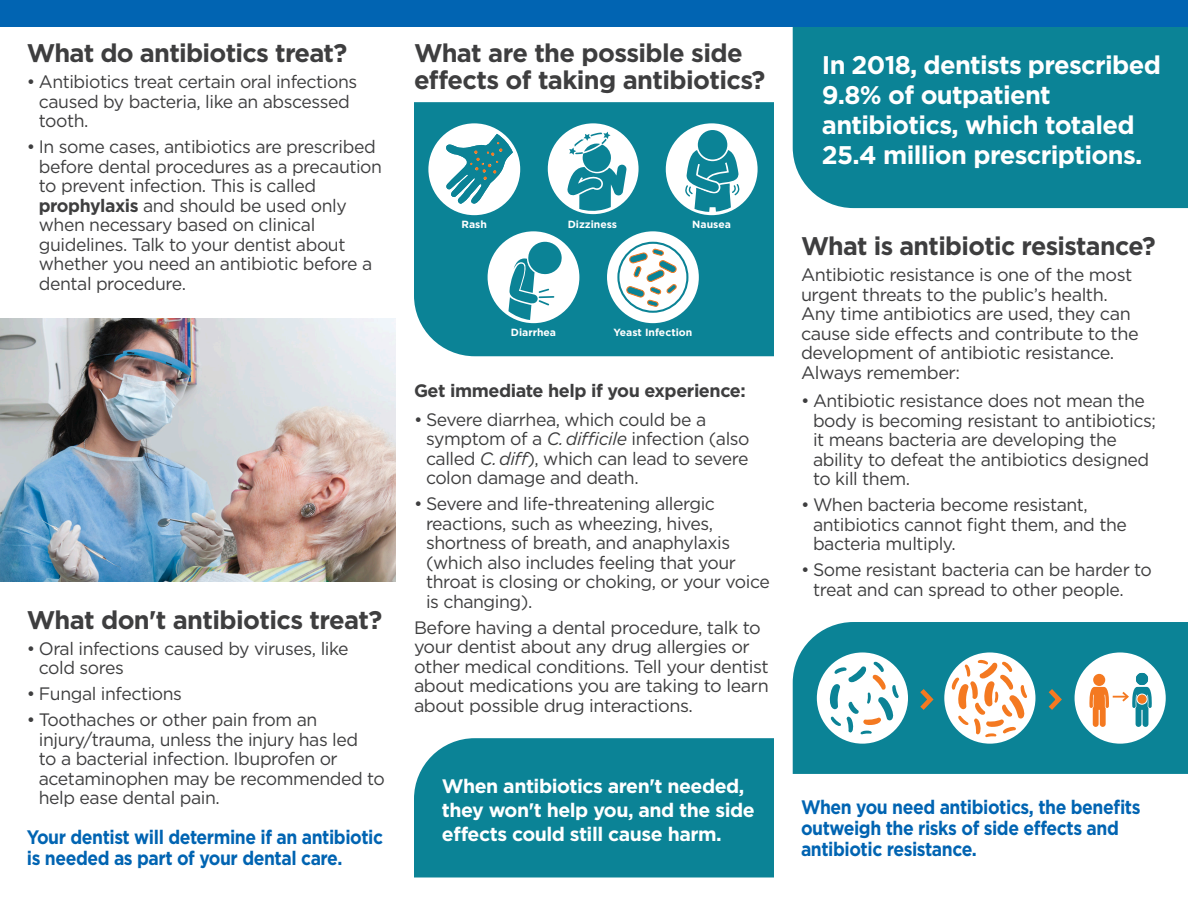
<style>
.page{position:relative;width:1188px;height:918px;background:#fff}
.page>*{position:absolute;margin:0;border:0;box-sizing:border-box;transform-origin:0 0}
.SubHead{font:700 25.5px/27px "Gotham";letter-spacing:-.025em;color:#3e3e3f}
.Call_Out_box{font:700 25.5px/30px "Gotham";letter-spacing:-.025em;color:#fff}
.t1{font:700 19.5px/21px "Gotham";letter-spacing:-.025em;color:#0164b2;scale:.9 1}
.Call_Out_box-2{font:700 19.5px/24px "Gotham";letter-spacing:-.025em;color:#fff}
.Body_Copy{font:18px/19.5px "Gotham";letter-spacing:-.025em;color:#3e3e3f}
.Body_Copy-2{font:700 18px "Gotham";letter-spacing:-.025em;color:#3e3e3f}
.t2{font:700 10.5px "Gotham";color:#fff}
.s1{font-weight:700}
.s2{font-style:italic}
</style>
<div class="page">
<div style="left:414px;top:102px;width:360px;height:254px;background:#0b8396"></div>
<div style="left:428px;top:123px;width:92px;height:92px;background:#fff;border-radius:50%"></div>
<svg style="left:446px;top:134px;width:67px;height:70px"></svg>
<div style="left:548px;top:123px;width:91px;height:91px;background:#fff;border-radius:50%"></div>
<svg style="left:567px;top:132px;width:60px;height:80px"></svg>
<div style="left:666px;top:123px;width:92px;height:92px;background:#fff;border-radius:50%"></div>
<svg style="left:685px;top:150px;width:55px;height:62px"></svg>
<div style="left:698px;top:130px;width:29px;height:30px;background:#0b8396;border-radius:15px"></div>
<div style="left:488px;top:231px;width:91px;height:92px;background:#fff;border-radius:50%"></div>
<svg style="left:508px;top:242px;width:55px;height:78px"></svg>
<div style="left:607px;top:231px;width:92px;height:92px;background:#fff;border-radius:50%"></div>
<div style="left:617px;top:242px;width:71px;height:71px;border:2px solid #0b8396;border-radius:50%"></div>
<svg style="left:626px;top:248px;width:52px;height:59px"></svg>
<div style="left:793px;top:27px;width:395px;height:181px;background:#0b8396"></div>
<div style="left:0;top:0;width:1188px;height:27px;background:#0164b2"></div>
<div style="left:793px;top:622px;width:395px;height:152px;background:#0b8396"></div>
<svg style="left:915px;top:684px;width:22px;height:31px"></svg>
<svg style="left:1044px;top:684px;width:21px;height:31px"></svg>
<div style="left:817px;top:652px;width:91px;height:92px;background:#fff;border-radius:50%"></div>
<svg style="left:829px;top:662px;width:70px;height:72px"></svg>
<div style="left:944px;top:652px;width:91px;height:92px;background:#fff;border-radius:50%"></div>
<svg style="left:951px;top:660px;width:76px;height:77px"></svg>
<div style="left:1075px;top:652px;width:91px;height:92px;background:#fff;border-radius:50%"></div>
<div style="left:1093px;top:674px;width:12px;height:12px;background:#f47921;border-radius:6px"></div>
<svg style="left:1089px;top:687px;width:63px;height:40px"></svg>
<div style="left:1136px;top:673px;width:12px;height:12px;background:#0b8396;border-radius:6px"></div>
<div style="left:1137px;top:694px;width:10px;height:10px;background:#f47921;border-radius:50%"></div>
<div style="left:1137px;top:694px;width:10px;height:10px;border:1px solid #fff;border-radius:50%"></div>
<img style="left:0;top:318px;width:395px;height:263px">
<div style="left:414px;top:738px;width:360px;height:139px;background:#0b8396"></div>
<p class="SubHead" style="left:27px;top:40px;width:322px">What do antibiotics treat?</p>
<p class="Body_Copy" style="left:39px;top:72px;width:320px;text-indent:-12px">• Antibiotics treat certain oral infections caused by bacteria, like an abscessed tooth.</p>
<p class="Body_Copy" style="left:39px;top:137px;width:345px;text-indent:-12px">• In some cases, antibiotics are prescribed before dental procedures as a precaution to prevent infection. This is called <span class="s1">prophylaxis</span> and should be used only when necessary based on clinical guidelines. Talk to your dentist about whether you need an antibiotic before a dental procedure.</p>
<p class="SubHead" style="left:27px;top:606px;width:357px">What don't antibiotics treat?</p>
<p class="Body_Copy" style="left:39px;top:638px;width:311px;text-indent:-12px">• Oral infections caused by viruses, like cold sores</p>
<p class="Body_Copy" style="left:27px;top:684px;width:157px">• Fungal infections</p>
<p class="Body_Copy" style="left:39px;top:710px;width:348px;text-indent:-12px">• Toothaches or other pain from an injury/trauma, unless the injury has led<br>to a bacterial infection. Ibuprofen or acetaminophen may be recommended to help ease dental pain.</p>
<p class="SubHead" style="left:414px;top:40px;width:353px">What are the possible side effects of taking antibiotics?</p>
<p class="t2" style="left:462px;top:218px;width:27px">Rash</p>
<p class="t2" style="left:568px;top:218px;width:51px">Dizziness</p>
<p class="t2" style="left:692px;top:218px;width:40px">Nausea</p>
<p class="t2" style="left:511px;top:326px;width:47px">Diarrhea</p>
<p class="t2" style="left:614px;top:326px;width:80px">Yeast Infection</p>
<p class="Body_Copy-2" style="left:414px;top:379px;width:333px">Get immediate help if you experience:</p>
<p class="Body_Copy" style="left:426px;top:409px;width:325px;text-indent:-12px">• Severe diarrhea, which could be a symptom of a <span class="s2">C.difficile</span> infection (also called <span class="s2">C.diff</span>), which can lead to severe colon damage and death.</p>
<p class="Body_Copy" style="left:426px;top:494px;width:345px;text-indent:-12px">• Severe and life-threatening allergic reactions, such as wheezing, hives, shortness of breath, and anaphylaxis (which also includes feeling that your throat is closing or choking, or your voice is changing).</p>
<p class="Body_Copy" style="left:414px;top:617px;width:356px">Before having a dental procedure, talk to your dentist about any drug allergies or other medical conditions. Tell your dentist about medications you are taking to learn about possible drug interactions.</p>
<p class="Call_Out_box-2" style="left:442px;top:774px;width:314px">When antibiotics aren't needed, they won't help you, and the side</p>
<h2 class="t1" style="left:27px;top:826px;width:397px">Your dentist will determine if an antibiotic</h2>
<p class="Call_Out_box-2" style="left:442px;top:822px;width:281px">effects could still cause harm.</p>
<h2 class="t1" style="left:27px;top:847px;width:352px">is needed as part of your dental care.</h2>
<p class="Call_Out_box" style="left:822px;top:50px;width:341px">In 2018, dentists prescribed<br>9.8% of outpatient antibiotics, which totaled<br>25.4 million prescriptions.</p>
<p class="SubHead" style="left:801px;top:233px;width:356px">What is antibiotic resistance?</p>
<p class="Body_Copy" style="left:801px;top:265px;width:339px">Antibiotic resistance is one of the most urgent threats to the public’s health.<br>Any time antibiotics are used, they can cause side effects and contribute to the development of antibiotic resistance.<br>Always remember:</p>
<p class="Body_Copy" style="left:813px;top:391px;width:344px;text-indent:-12px">• Antibiotic resistance does not mean the body is becoming resistant to antibiotics; it means bacteria are developing the ability to defeat the antibiotics designed to kill them.</p>
<p class="Body_Copy" style="left:813px;top:495px;width:315px;text-indent:-12px">• When bacteria become resistant, antibiotics cannot fight them, and the bacteria multiply.</p>
<p class="Body_Copy" style="left:813px;top:560px;width:341px;text-indent:-12px">• Some resistant bacteria can be harder to treat and can spread to other people.</p>
<h2 class="t1" style="left:801px;top:796px;width:379px">When you need antibiotics, the benefits outweigh the risks of side effects and antibiotic resistance.</h2>
</div>
